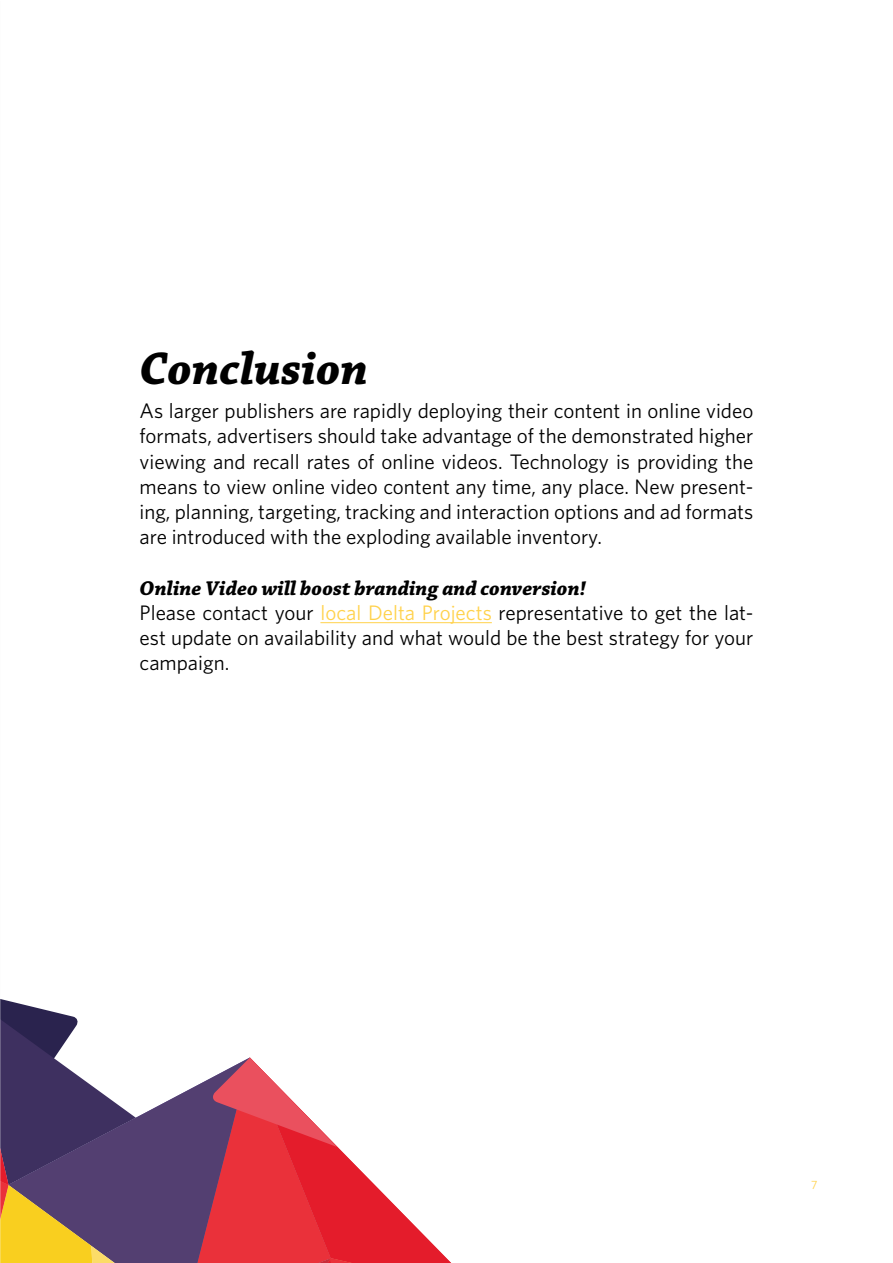
<style>
.page{position:relative;width:893px;height:1263px;background:#fff}
.page>*{position:absolute;margin:0;border:0;box-sizing:border-box;transform-origin:0 0}
.t1{font:italic 700 48px "Chaparral Pro";color:#000}
.t2{font:21px/25.2px "Whitney HTF";color:#000;text-align:justify}
.t3{font:italic 700 21px "Chaparral Pro";color:#000}
.t4{font:12px "Whitney HTF";color:#ffd24c}
.s1{color:#ffd24c}
</style>
<div class="page">
<svg style="left:0;top:999px;width:451px;height:264px"></svg>
<hr style="left:320px;top:622px;width:172px;height:1px;background:#ffd24c">
<h1 class="t1" style="left:140px;top:341px;width:230px">Conclusion</h1>
<p class="t2" style="left:140px;top:398px;width:615px">As larger publishers are rapidly deploying their content in online video formats, advertisers should take advantage of the demonstrated higher viewing and recall rates of online videos. Technology is providing the means to view online video content any time, any place. New present&shy;ing, planning, targeting, tracking and interaction options and ad formats are introduced with the exploding available inventory.</p>
<p class="t3" style="left:140px;top:576px;width:448px">Online Video will boost branding and conversion!</p>
<p class="t2" style="left:140px;top:599px;width:615px">Please contact your <span class="s1">local Delta Projects</span> representative to get the lat&shy;est update on availability and what would be the best strategy for your campaign.</p>
<p class="t4" style="left:811px;top:1178px;width:8px">7</p>
</div>
